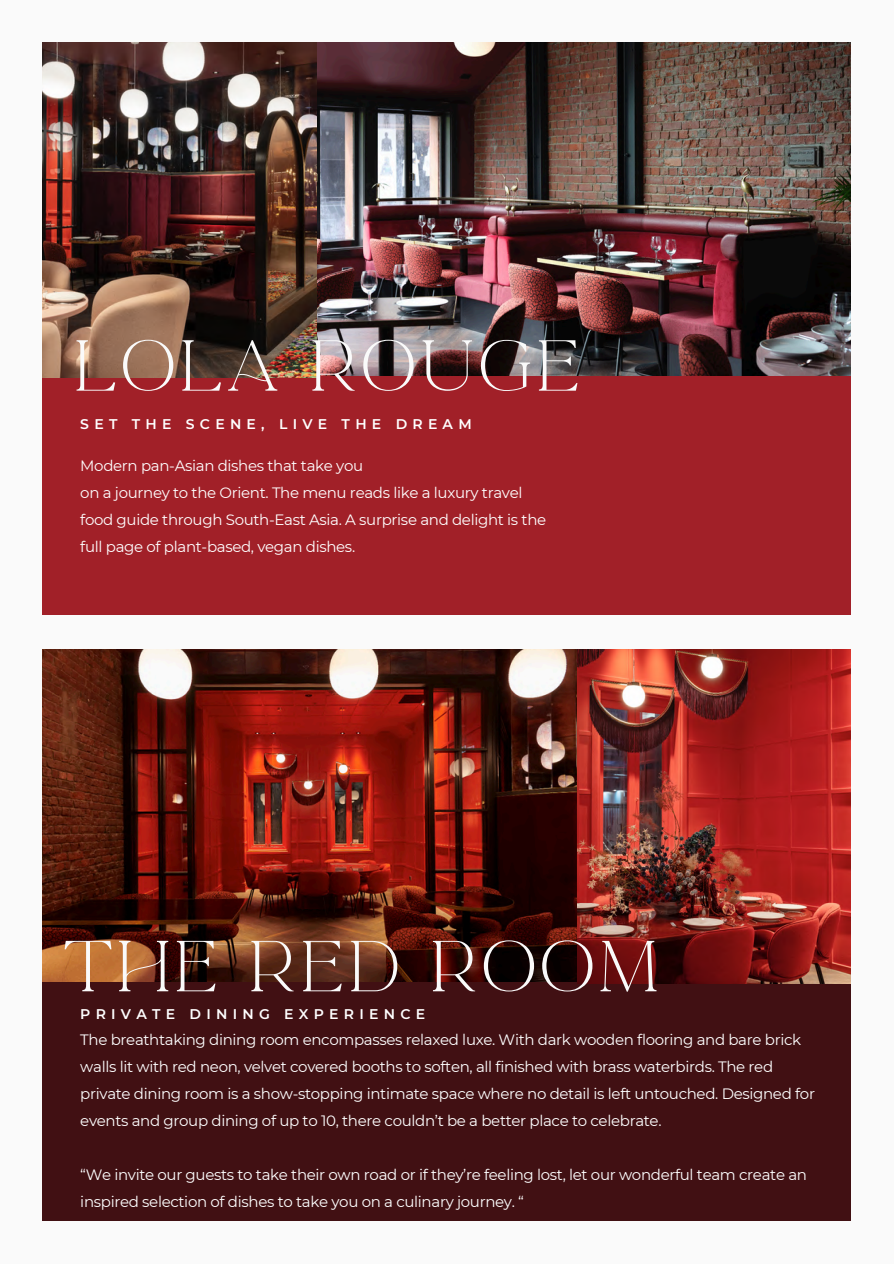
<style>
.page{position:relative;width:894px;height:1264px;background:#fff}
.page>*{position:absolute;margin:0;border:0;box-sizing:border-box;transform-origin:0 0}
.t1{font:63px "La Luxes Serif";letter-spacing:.055em;color:#fafafa}
.t2{font:15px/27px "Montserrat";letter-spacing:-.02em;color:#fff}
.t3{font:600 13.95px "Montserrat";letter-spacing:.375em;color:#fff}
</style>
<div class="page">
<div style="left:0;top:0;width:893px;height:1263px;background:#fafafa"></div>
<img style="left:316px;top:43px;width:534px;height:333px">
<div style="left:43px;top:376px;width:807px;height:238px;background:#a12028"></div>
<img style="left:43px;top:43px;width:273px;height:334px">
<img style="left:43px;top:649px;width:807px;height:333px">
<div style="left:43px;top:982px;width:807px;height:238px;background:#411013"></div>
<p class="t1" style="left:73px;top:320px;width:508px">LOLA ROUGE</p>
<p class="t3" style="left:80px;top:416px;width:393px">SET THE SCENE, LIVE THE DREAM</p>
<h1 class="t2" style="left:80px;top:451px;width:284px">Modern pan-Asian dishes that take you</h1>
<h2 class="t2" style="left:80px;top:478px;width:467px">on a journey to the Orient. The menu reads like a luxury travel food guide through South-East Asia. A surprise and delight is the full page of plant-based, vegan dishes.</h2>
<p class="t1" style="left:62px;top:921px;width:598px">THE RED ROOM</p>
<p class="t3" style="left:80px;top:1005px;width:346px">PRIVATE DINING EXPERIENCE</p>
<h1 class="t2" style="left:80px;top:1026px;width:736px">The breathtaking dining room encompasses relaxed luxe. With dark wooden flooring and bare brick walls lit with red neon, velvet covered booths to soften, all finished with brass waterbirds. The red private dining room is a show-stopping intimate space where no detail is left untouched. Designed for events and group dining of up to 10, there couldn’t be a better place to celebrate.</h1>
<h2 class="t2" style="left:80px;top:1161px;width:728px">“We invite our guests to take their own road or if they’re feeling lost, let our wonderful team create an inspired selection of dishes to take you on a culinary journey. “</h2>
</div>
